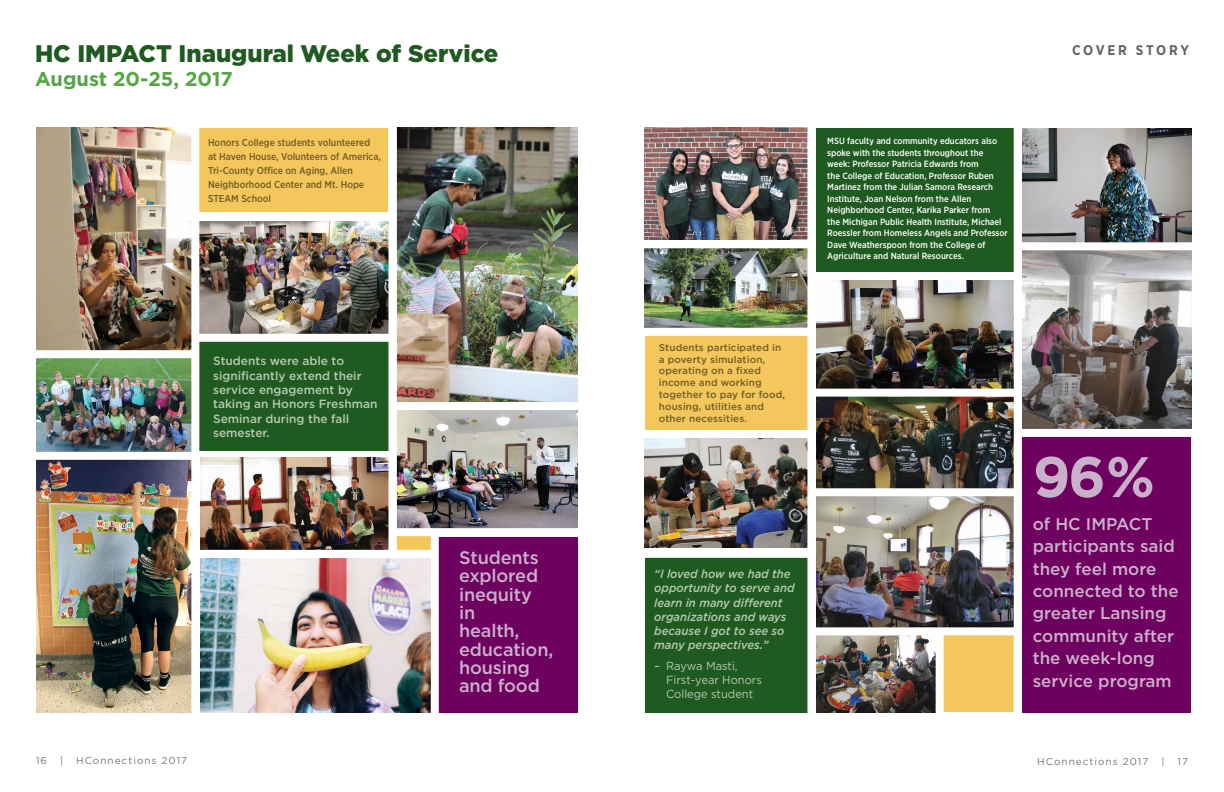
<style>
.page{position:relative;width:1224px;height:792px;background:#fff}
.page>*{position:absolute;margin:0;border:0;box-sizing:border-box;transform-origin:0 0}
.t1{font:700 57px "Gotham";color:#cab1ca}
.t2{font:900 24px "Gotham";color:#1f5a20}
.t3{font:700 20px "Gotham";color:#56a645}
.t4{font:500 18.1px/18.3px "Gotham";letter-spacing:-.01em;color:#cab1ca}
.t5{font:500 17px/22.4px "Gotham";color:#cab1ca}
.t6{font:700 14px "Gotham Narrow";letter-spacing:.18em;color:#636466}
.t7{font:italic 500 11.9px/14.3px "Gotham";color:#b8cab3;scale:.95 1}
.t8{font:500 11.9px/14.3px "Gotham";color:#b8cab3}
.t9{font:11.7px/14px "Gotham";color:#b8cab3;scale:.95 1}
.t10{font:500 10px/14px "Gotham Narrow";color:#715d25}
.t11{font:10px "Gotham";letter-spacing:.1em;color:#77787b}
.t12{font:500 9.9px/11.9px "Gotham";letter-spacing:.01em;color:#715d25}
.t13{font:500 9px/11.5px "Gotham Narrow";color:#fff}
.s1{font-size:11.9px}
</style>
<div class="page">
<img style="left:200px;top:558px;width:231px;height:154px">
<img style="left:397px;top:410px;width:181px;height:118px">
<img style="left:645px;top:438px;width:162px;height:110px">
<img style="left:36px;top:128px;width:155px;height:222px">
<img style="left:1022px;top:250px;width:170px;height:179px">
<img style="left:199px;top:221px;width:190px;height:112px">
<img style="left:645px;top:248px;width:162px;height:80px">
<img style="left:397px;top:128px;width:181px;height:274px">
<img style="left:36px;top:460px;width:155px;height:252px">
<img style="left:36px;top:358px;width:155px;height:93px">
<img style="left:816px;top:397px;width:198px;height:91px">
<img style="left:645px;top:128px;width:162px;height:112px">
<img style="left:200px;top:458px;width:189px;height:92px">
<img style="left:816px;top:496px;width:198px;height:131px">
<img style="left:1022px;top:128px;width:169px;height:114px">
<img style="left:816px;top:281px;width:198px;height:108px">
<div style="left:198px;top:128px;width:190px;height:84px;background:#f4c75c"></div>
<div style="left:198px;top:339px;width:190px;height:112px;background:#1f5a20"></div>
<div style="left:437px;top:537px;width:141px;height:175px;background:#6e005f"></div>
<div style="left:816px;top:128px;width:198px;height:144px;background:#1f5a20"></div>
<div style="left:645px;top:333px;width:167px;height:97px;background:#f4c75c"></div>
<div style="left:1017px;top:437px;width:174px;height:275px;background:#6e005f"></div>
<div style="left:645px;top:554px;width:167px;height:158px;background:#1f5a20"></div>
<img style="left:816px;top:635px;width:120px;height:77px">
<div style="left:940px;top:633px;width:74px;height:79px;background:#f4c75c"></div>
<div style="left:396px;top:537px;width:35px;height:13px;background:#f4c75c"></div>
<div style="left:193px;top:334px;width:203px;height:8px;background:#fff"></div>
<div style="left:389px;top:113px;width:8px;height:441px;background:#fff"></div>
<div style="left:431px;top:532px;width:8px;height:189px;background:#fff"></div>
<div style="left:807px;top:120px;width:8px;height:601px;background:#fff"></div>
<div style="left:630px;top:328px;width:181px;height:8px;background:#fff"></div>
<div style="left:631px;top:550px;width:181px;height:8px;background:#fff"></div>
<div style="left:1014px;top:125px;width:8px;height:600px;background:#fff"></div>
<div style="left:812px;top:627px;width:207px;height:8px;background:#fff"></div>
<div style="left:936px;top:632px;width:8px;height:118px;background:#fff"></div>
<h2 class="t2" style="left:35px;top:37px;width:465px">HC IMPACT Inaugural Week of Service</h2>
<h3 class="t6" style="left:1072px;top:41px;width:118px">COVER STORY</h3>
<h3 class="t3" style="left:35px;top:66px;width:199px">August 20-25, 2017</h3>
<p class="t10" style="left:208px;top:136px;width:174px">Honors College students volunteered at Haven House, Volunteers of America,<br>Tri-County Office on Aging, Allen<br>Neighborhood Center and Mt. Hope<br>STEAM School</p>
<h3 class="t8" style="left:213px;top:354px;width:166px">Students were able to significantly extend their service engagement by taking an Honors Freshman<br>Seminar during the fall semester.</h3>
<h3 class="t4" style="left:459px;top:548px;width:96px">Students explored inequity<br>in<br>health, education, housing and food</h3>
<p class="t13" style="left:827px;top:135px;width:182px">MSU faculty and community educators also spoke with the students throughout the week: Professor Patricia Edwards from<br>the College of Education, Professor Ruben Martinez from the Julian Samora Research Institute, Joan Nelson from the Allen Neighborhood Center, Karika Parker from<br>the Michigan Public Health Institute, Michael Roessler from Homeless Angels and Professor Dave Weatherspoon from the College of Agriculture and Natural Resources.</p>
<p class="t12" style="left:659px;top:341px;width:128px">Students participated in a poverty simulation, operating on a fixed income and working together to pay for food, housing, utilities and other necessities.</p>
<h3 class="t7" style="left:654px;top:567px;width:149px">“I loved how we had the opportunity to serve and learn in many different organizations and ways because I got to see so many perspectives.”</h3>
<p class="t9" style="left:666px;top:659px;width:102px;text-indent:-12px"><span class="s1">–</span> Raywa Masti,<br>First-year Honors<br>College student</p>
<h1 class="t1" style="left:1033px;top:439px;width:124px">96%</h1>
<h3 class="t5" style="left:1033px;top:512px;width:147px">of HC IMPACT participants said they feel more connected to the greater Lansing community after the week-long service program</h3>
<p class="t11" style="left:36px;top:754px;width:13px">16</p>
<p class="t11" style="left:60px;top:754px;width:5px">|</p>
<p class="t11" style="left:76px;top:754px;width:113px">HConnections 2017</p>
<p class="t11" style="left:1037px;top:755px;width:113px">HConnections 2017</p>
<p class="t11" style="left:1161px;top:755px;width:5px">|</p>
<p class="t11" style="left:1177px;top:755px;width:12px">17</p>
</div>
